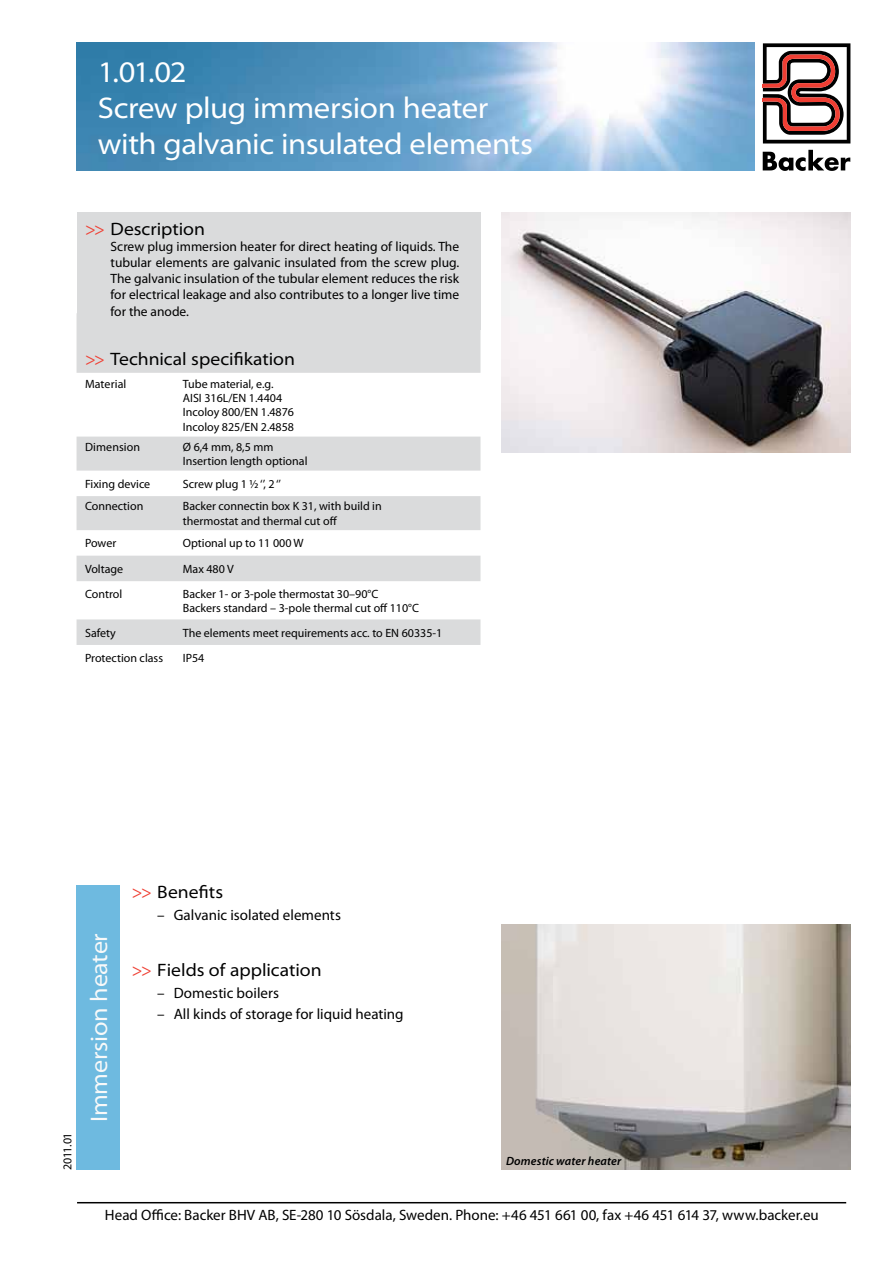
<style>
.page{position:relative;width:893px;height:1263px;background:#fff}
.page>*{position:absolute;margin:0;border:0;box-sizing:border-box;transform-origin:0 0}
.t1{font:semi-expanded 30px/36px "Myriad Pro";letter-spacing:-.015em;color:#fff}
.t2{font:semi-expanded 24px "Myriad Pro";letter-spacing:-.01em;color:#f8f9f9}
.t3{font:semi-expanded 18px "Myriad Pro";color:#000}
.t4{font:15px "Myriad Pro";color:#000}
.t5{font:13.5px/16.2px "Myriad Pro";color:#000;text-align:justify}
.t6{font:12px/14.4px "Myriad Pro";color:#000}
.t7{font:italic 600 12px "Myriad Pro";letter-spacing:.015em;color:#000}
.s1{color:#ef4135}
</style>
<div class="page">
<hr style="left:77px;top:1202px;width:769px;height:1px;background:#000">
<img style="left:77px;top:43px;width:677px;height:127px">
<svg style="left:763px;top:150px;width:87px;height:21px"></svg>
<svg style="left:763px;top:43px;width:87px;height:100px"></svg>
<svg style="left:77px;top:330px;width:403px;height:315px;fill:#dbdcdd"></svg>
<div style="left:77px;top:213px;width:403px;height:117px;background:#dadbdc"></div>
<img style="left:502px;top:213px;width:348px;height:239px">
<div style="left:77px;top:885px;width:43px;height:284px;background:#6ebae0"></div>
<img style="left:502px;top:924px;width:348px;height:245px">
<h1 class="t1" style="left:98px;top:54px;width:437px">1.01.02<br>Screw plug immersion heater with galvanic insulated elements</h1>
<h3 class="t3" style="left:85px;top:219px;width:122px"><span class="s1">&gt;&gt;</span> Description</h3>
<p class="t5" style="left:111px;top:238px;width:350px">Screw plug immersion heater for direct heating of liquids. The tubular elements are galvanic insulated from the screw plug.<br>The galvanic insulation of the tubular element reduces the risk for electrical leakage and also contributes to a longer live time for the anode.</p>
<h3 class="t3" style="left:85px;top:349px;width:212px"><span class="s1">&gt;&gt;</span> Technical specifikation</h3>
<p class="t6" style="left:85px;top:376px;width:43px">Material</p>
<p class="t6" style="left:183px;top:376px;width:113px">Tube material, e.g.<br>AISI 316L/EN 1.4404<br>Incoloy 800/EN 1.4876<br>Incoloy 825/EN 2.4858</p>
<p class="t6" style="left:85px;top:439px;width:57px">Dimension</p>
<p class="t6" style="left:183px;top:439px;width:126px">Ø 6,4 mm, 8,5 mm<br>Insertion length optional</p>
<p class="t6" style="left:85px;top:476px;width:67px">Fixing device</p>
<p class="t6" style="left:183px;top:476px;width:100px">Screw plug 1 ½ ‘’, 2 ‘’</p>
<p class="t6" style="left:85px;top:499px;width:60px">Connection</p>
<p class="t6" style="left:183px;top:499px;width:200px">Backer connectin box K 31, with build in thermostat and thermal cut off</p>
<p class="t6" style="left:85px;top:536px;width:33px">Power</p>
<p class="t6" style="left:183px;top:536px;width:122px">Optional up to 11 000 W</p>
<p class="t6" style="left:85px;top:561px;width:40px">Voltage</p>
<p class="t6" style="left:183px;top:561px;width:52px">Max 480 V</p>
<p class="t6" style="left:85px;top:586px;width:39px">Control</p>
<p class="t6" style="left:183px;top:586px;width:238px">Backer 1- or 3-pole thermostat 30–90°C<br>Backers standard – 3-pole thermal cut off 110°C</p>
<p class="t6" style="left:85px;top:625px;width:32px">Safety</p>
<p class="t6" style="left:183px;top:625px;width:261px">The elements meet requirements acc. to EN 60335-1</p>
<p class="t6" style="left:85px;top:651px;width:80px">Protection class</p>
<p class="t6" style="left:183px;top:651px;width:23px">IP54</p>
<p class="t6" style="left:60px;top:1170px;width:39px;rotate:-90deg">2011.01</p>
<h2 class="t2" style="left:86px;top:1122px;width:190px;rotate:-90deg">Immersion heater</h2>
<h3 class="t3" style="left:132px;top:882px;width:93px"><span class="s1">&gt;&gt;</span> Benefits</h3>
<p class="t4" style="left:157px;top:905px;width:185px">– Galvanic isolated elements</p>
<h3 class="t3" style="left:132px;top:960px;width:191px"><span class="s1">&gt;&gt;</span> Fields of application</h3>
<p class="t4" style="left:157px;top:983px;width:123px">– Domestic boilers</p>
<p class="t4" style="left:157px;top:1005px;width:248px">– All kinds of storage for liquid heating</p>
<p class="t7" style="left:506px;top:1153px;width:117px">Domestic water heater</p>
<p class="t4" style="left:105px;top:1206px;width:715px">Head Office: Backer BHV AB, SE-280 10 Sösdala, Sweden. Phone: +46 451 661 00, fax +46 451 614 37, www.backer.eu</p>
</div>
